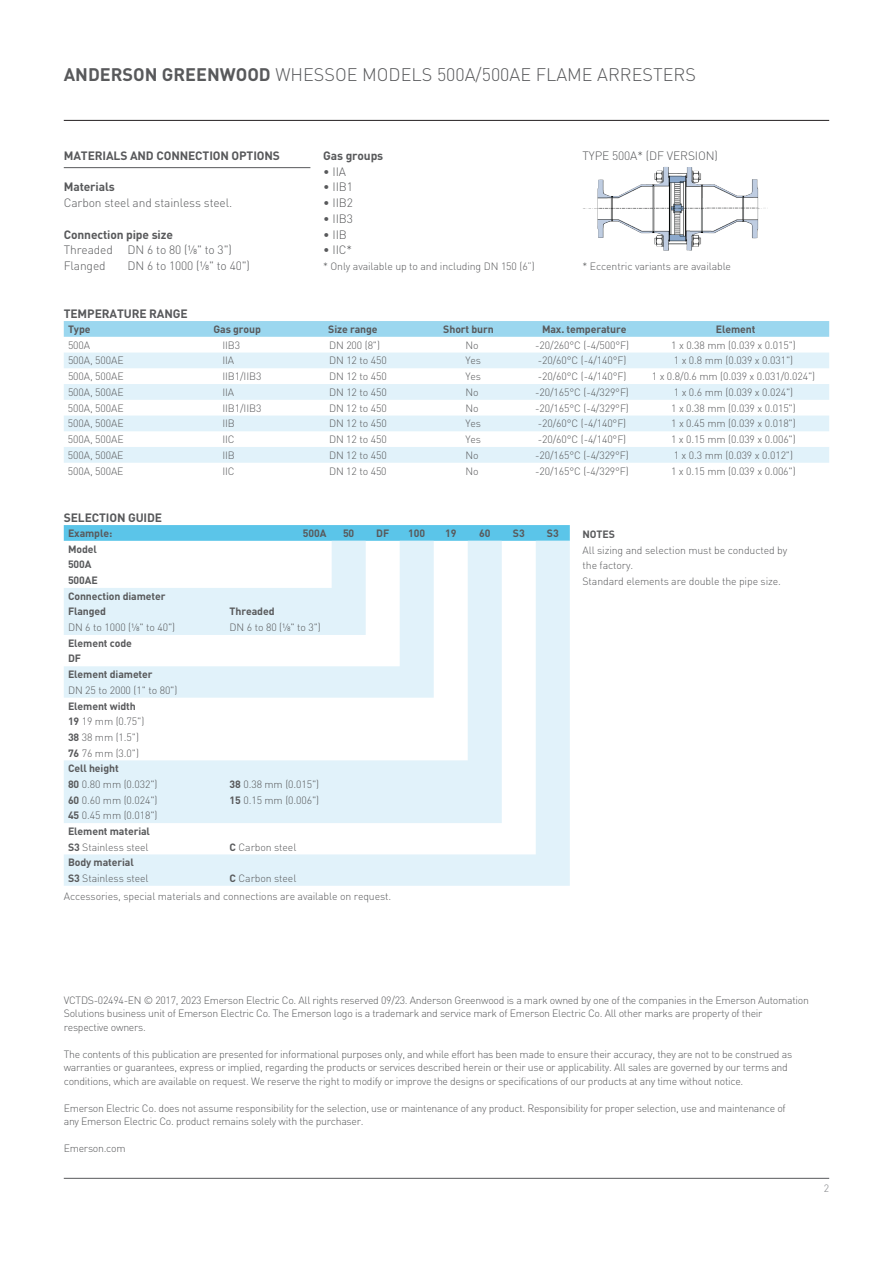
<style>
.page{position:relative;width:893px;height:1263px;background:#fff}
.page>*{position:absolute;margin:0;border:0;box-sizing:border-box;transform-origin:0 0}
.t1{font:300 18px "DIN Pro";color:#58595b}
.t2{font:300 12px/15.8px "DIN Pro";letter-spacing:-.01em;color:#58595b}
.t3{font:700 12px "DIN Pro";letter-spacing:-.01em;color:#58595b}
.t4{font:300 10.5px/15.8px "DIN Pro";letter-spacing:-.025em;color:#58595b}
.t5{font:700 10.5px/15.8px "DIN Pro";letter-spacing:-.01em;color:#58595b}
.t6{font:300 10.5px "DIN Pro";color:#808285}
.s1{font-weight:700}
.s2{font-weight:300}
</style>
<div class="page">
<hr style="left:64px;top:120px;width:765px;height:1px;background:#231f20">
<hr style="left:64px;top:1178px;width:765px;height:1px;background:#58595b">
<img style="left:597px;top:170px;width:66px;height:68px">
<hr style="left:64px;top:167px;width:246px;height:1px;background:#58595b">
<div style="left:64px;top:321px;width:765px;height:16px;background:#9bd7ef"></div>
<svg style="left:64px;top:352px;width:765px;height:111px;fill:#e1f2fa"></svg>
<svg style="left:64px;top:525px;width:506px;height:16px;background:#5dc5e9"></svg>
<svg style="left:64px;top:541px;width:506px;height:345px;fill:#e1f2fa"></svg>
<h1 class="t1" style="left:64px;top:61px;width:634px"><span class="s1">ANDERSON GREENWOOD</span> WHESSOE MODELS 500A/500AE FLAME ARRESTERS</h1>
<p class="t3" style="left:64px;top:145px;width:218px">MATERIALS AND CONNECTION OPTIONS</p>
<p class="t3" style="left:64px;top:177px;width:53px">Materials</p>
<p class="t2" style="left:64px;top:194px;width:170px">Carbon steel and stainless steel.</p>
<p class="t3" style="left:64px;top:224px;width:111px">Connection pipe size</p>
<p class="t2" style="left:64px;top:241px;width:170px">Threaded DN 6 to 80 (⅛" to 3")<br>Flanged</p>
<p class="t2" style="left:128px;top:257px;width:124px">DN 6 to 1000 (⅛" to 40")</p>
<p class="t3" style="left:323px;top:145px;width:62px">Gas groups</p>
<p class="t2" style="left:323px;top:162px;width:24px">• IIA</p>
<p class="t2" style="left:323px;top:178px;width:31px">• IIB1</p>
<p class="t2" style="left:323px;top:194px;width:31px">• IIB2</p>
<p class="t2" style="left:323px;top:209px;width:31px">• IIB3</p>
<p class="t2" style="left:323px;top:225px;width:25px">• IIB</p>
<p class="t2" style="left:323px;top:241px;width:30px">• IIC*</p>
<p class="t4" style="left:323px;top:257px;width:213px">* Only available up to and including DN 150 (6”)</p>
<p class="t2" style="left:583px;top:146px;width:137px">TYPE 500A* (DF VERSION)</p>
<p class="t4" style="left:583px;top:257px;width:150px">* Eccentric variants are available</p>
<p class="t3" style="left:64px;top:303px;width:126px">TEMPERATURE RANGE</p>
<p class="t5" style="left:68px;top:320px;width:24px">Type</p>
<p class="t5" style="left:214px;top:320px;width:49px">Gas group</p>
<p class="t5" style="left:328px;top:320px;width:51px">Size range</p>
<p class="t5" style="left:443px;top:320px;width:52px">Short burn</p>
<p class="t5" style="left:542px;top:320px;width:86px">Max. temperature</p>
<p class="t5" style="left:716px;top:320px;width:41px">Element</p>
<p class="t4" style="left:68px;top:336px;width:24px">500A</p>
<p class="t4" style="left:222px;top:336px;width:19px">IIB3</p>
<p class="t4" style="left:329px;top:336px;width:53px">DN 200 (8")</p>
<p class="t4" style="left:465px;top:336px;width:15px">No</p>
<p class="t4" style="left:535px;top:336px;width:95px">-20/260°C (-4/500°F)</p>
<p class="t4" style="left:671px;top:336px;width:126px">1 x 0.38 mm (0.039 x 0.015")</p>
<p class="t4" style="left:68px;top:352px;width:57px">500A, 500AE</p>
<p class="t4" style="left:222px;top:352px;width:13px">IIA</p>
<p class="t4" style="left:329px;top:352px;width:59px">DN 12 to 450</p>
<p class="t4" style="left:465px;top:352px;width:17px">Yes</p>
<p class="t4" style="left:538px;top:352px;width:90px">-20/60°C (-4/140°F)</p>
<p class="t4" style="left:674px;top:352px;width:121px">1 x 0.8 mm (0.039 x 0.031")</p>
<p class="t4" style="left:68px;top:368px;width:57px">500A, 500AE</p>
<p class="t4" style="left:222px;top:368px;width:41px">IIB1/IIB3</p>
<p class="t4" style="left:329px;top:368px;width:59px">DN 12 to 450</p>
<p class="t4" style="left:465px;top:368px;width:17px">Yes</p>
<p class="t4" style="left:538px;top:368px;width:90px">-20/60°C (-4/140°F)</p>
<p class="t4" style="left:652px;top:368px;width:165px">1 x 0.8/0.6 mm (0.039 x 0.031/0.024")</p>
<p class="t4" style="left:68px;top:383px;width:57px">500A, 500AE</p>
<p class="t4" style="left:222px;top:383px;width:13px">IIA</p>
<p class="t4" style="left:329px;top:383px;width:59px">DN 12 to 450</p>
<p class="t4" style="left:465px;top:383px;width:15px">No</p>
<p class="t4" style="left:535px;top:383px;width:95px">-20/165°C (-4/329°F)</p>
<p class="t4" style="left:674px;top:383px;width:121px">1 x 0.6 mm (0.039 x 0.024")</p>
<p class="t4" style="left:68px;top:399px;width:57px">500A, 500AE</p>
<p class="t4" style="left:222px;top:399px;width:41px">IIB1/IIB3</p>
<p class="t4" style="left:329px;top:399px;width:59px">DN 12 to 450</p>
<p class="t4" style="left:465px;top:399px;width:15px">No</p>
<p class="t4" style="left:535px;top:399px;width:95px">-20/165°C (-4/329°F)</p>
<p class="t4" style="left:671px;top:399px;width:126px">1 x 0.38 mm (0.039 x 0.015")</p>
<p class="t4" style="left:68px;top:415px;width:57px">500A, 500AE</p>
<p class="t4" style="left:222px;top:415px;width:14px">IIB</p>
<p class="t4" style="left:329px;top:415px;width:59px">DN 12 to 450</p>
<p class="t4" style="left:465px;top:415px;width:17px">Yes</p>
<p class="t4" style="left:538px;top:415px;width:90px">-20/60°C (-4/140°F)</p>
<p class="t4" style="left:671px;top:415px;width:126px">1 x 0.45 mm (0.039 x 0.018")</p>
<p class="t4" style="left:68px;top:431px;width:57px">500A, 500AE</p>
<p class="t4" style="left:222px;top:431px;width:14px">IIC</p>
<p class="t4" style="left:329px;top:431px;width:59px">DN 12 to 450</p>
<p class="t4" style="left:465px;top:431px;width:17px">Yes</p>
<p class="t4" style="left:538px;top:431px;width:90px">-20/60°C (-4/140°F)</p>
<p class="t4" style="left:671px;top:431px;width:126px">1 x 0.15 mm (0.039 x 0.006")</p>
<p class="t4" style="left:68px;top:446px;width:57px">500A, 500AE</p>
<p class="t4" style="left:222px;top:446px;width:14px">IIB</p>
<p class="t4" style="left:329px;top:446px;width:59px">DN 12 to 450</p>
<p class="t4" style="left:465px;top:446px;width:15px">No</p>
<p class="t4" style="left:535px;top:446px;width:95px">-20/165°C (-4/329°F)</p>
<p class="t4" style="left:674px;top:446px;width:121px">1 x 0.3 mm (0.039 x 0.012")</p>
<p class="t4" style="left:68px;top:462px;width:57px">500A, 500AE</p>
<p class="t4" style="left:222px;top:462px;width:14px">IIC</p>
<p class="t4" style="left:329px;top:462px;width:59px">DN 12 to 450</p>
<p class="t4" style="left:465px;top:462px;width:15px">No</p>
<p class="t4" style="left:535px;top:462px;width:95px">-20/165°C (-4/329°F)</p>
<p class="t4" style="left:671px;top:462px;width:126px">1 x 0.15 mm (0.039 x 0.006")</p>
<p class="t3" style="left:64px;top:507px;width:100px">SELECTION GUIDE</p>
<p class="t5" style="left:68px;top:524px;width:46px">Example:</p>
<p class="t5" style="left:303px;top:524px;width:25px">500A</p>
<p class="t5" style="left:343px;top:524px;width:13px">50</p>
<p class="t5" style="left:376px;top:524px;width:15px">DF</p>
<p class="t5" style="left:408px;top:524px;width:18px">100</p>
<p class="t5" style="left:445px;top:524px;width:13px">19</p>
<p class="t5" style="left:479px;top:524px;width:13px">60</p>
<p class="t5" style="left:513px;top:524px;width:13px">S3</p>
<p class="t5" style="left:547px;top:524px;width:13px">S3</p>
<p class="t5" style="left:68px;top:540px;width:99px">Model<br>500A<br>500AE<br>Connection diameter<br>Flanged</p>
<p class="t5" style="left:230px;top:602px;width:46px">Threaded</p>
<p class="t4" style="left:68px;top:618px;width:109px">DN 6 to 1000 (⅛" to 40")</p>
<p class="t4" style="left:230px;top:618px;width:93px">DN 6 to 80 (⅛" to 3")</p>
<p class="t5" style="left:68px;top:634px;width:86px">Element code<br>DF<br>Element diameter</p>
<p class="t4" style="left:68px;top:681px;width:111px">DN 25 to 2000 (1" to 80")</p>
<p class="t4" style="left:68px;top:697px;width:91px"><span class="s1">Element width<br>19</span> 19 mm (0.75")<br><span class="s1">38</span> 38 mm (1.5")<br><span class="s1">76</span> 76 mm (3.0")<br><span class="s1">Cell height<br>80</span> 0.80 mm (0.032")</p>
<p class="t4" style="left:230px;top:775px;width:91px"><span class="s1">38</span> 0.38 mm (0.015")</p>
<p class="t4" style="left:68px;top:791px;width:91px"><span class="s1">60</span> 0.60 mm (0.024")</p>
<p class="t4" style="left:230px;top:791px;width:91px"><span class="s1">15</span> 0.15 mm (0.006")</p>
<p class="t4" style="left:68px;top:807px;width:91px"><span class="s1">45</span> 0.45 mm (0.018")<br><span class="s1">Element material<br>S3</span> Stainless steel</p>
<p class="t4" style="left:230px;top:838px;width:68px"><span class="s1">C</span> Carbon steel</p>
<p class="t5" style="left:68px;top:853px;width:82px">Body material<br>S3 <span class="s2">Stainless steel</span></p>
<p class="t4" style="left:230px;top:869px;width:68px"><span class="s1">C</span> Carbon steel</p>
<p class="t4" style="left:64px;top:887px;width:329px">Accessories, special materials and connections are available on request.</p>
<p class="t5" style="left:583px;top:525px;width:34px">NOTES</p>
<p class="t4" style="left:583px;top:541px;width:206px">All sizing and selection must be conducted by the factory.<br>Standard elements are double the pipe size.</p>
<p class="t4" style="left:64px;top:992px;width:747px;line-height:13.5px">VCTDS-02494-EN © 2017, 2023 Emerson Electric Co. All rights reserved 09/23. Anderson Greenwood is a mark owned by one of the companies in the Emerson Automation<br>Solutions business unit of Emerson Electric Co. The Emerson logo is a trademark and service mark of Emerson Electric Co. All other marks are property of their respective owners.</p>
<p class="t4" style="left:64px;top:1046px;width:730px;line-height:13.5px">The contents of this publication are presented for informational purposes only, and while effort has been made to ensure their accuracy, they are not to be construed as warranties or guarantees, express or implied, regarding the products or services described herein or their use or applicability. All sales are governed by our terms and conditions, which are available on request. We reserve the right to modify or improve the designs or specifications of our products at any time without notice.</p>
<p class="t4" style="left:64px;top:1100px;width:723px;line-height:13.5px">Emerson Electric Co. does not assume responsibility for the selection, use or maintenance of any product. Responsibility for proper selection, use and maintenance of any Emerson Electric Co. product remains solely with the purchaser.</p>
<p class="t4" style="left:64px;top:1139px;width:63px">Emerson.com</p>
<p class="t6" style="left:824px;top:1180px;width:7px">2</p>
</div>
